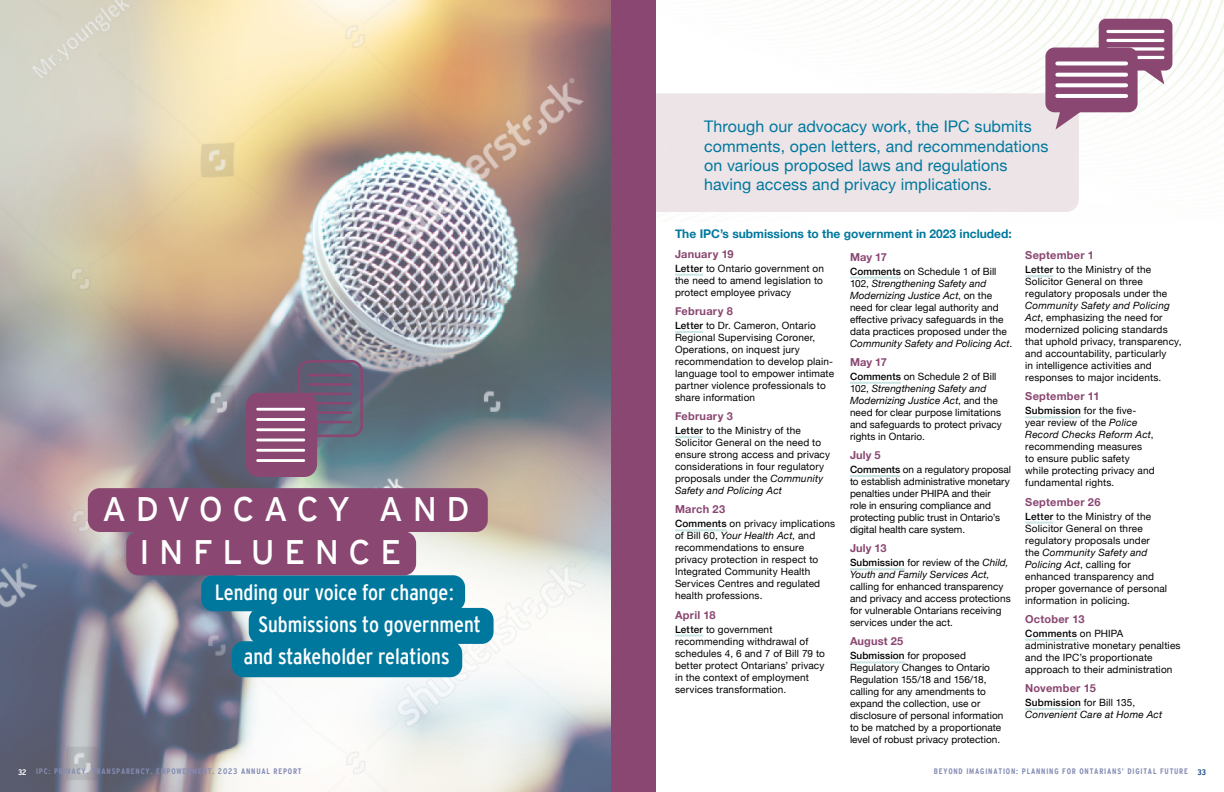
<style>
.page{position:relative;width:1224px;height:792px;background:#fff}
.page>*{position:absolute;margin:0;border:0;box-sizing:border-box;transform-origin:0 0}
.t1{font:34px/43px "Interstate Mono";letter-spacing:.28em;color:#fff}
.t2{font:22px "Interstate Cond Mono";color:#fff}
.t3{font:16px/19.2px "Helvetica Neue";letter-spacing:.005em;color:#00789d}
.t4{font:700 12px "Helvetica Neue";color:#00789d}
.t5{font:700 11px "Helvetica Neue";letter-spacing:.02em;color:#8a4771}
.t6{font:10px/12px "Helvetica Neue";letter-spacing:.015em;color:#000}
.t7{font:10px/12px "Helvetica Neue";letter-spacing:-.005em;color:#000}
.t8{font:italic 10px/12px "Helvetica Neue";letter-spacing:.02em;color:#000}
.t9{font:700 8px "Interstate Cond Mono";letter-spacing:.1em;color:#848bb3}
.s1{font-weight:500}
.s2{font-style:italic}
.s3{font-weight:500;font-style:normal}
.s4{font-style:normal}
.s5{color:#fff}
.s6{color:#164885}
</style>
<div class="page">
<img style="left:0;top:0;width:611px;height:792px">
<img style="left:656px;top:0;width:568px;height:222px">
<div style="left:656px;top:94px;width:423px;height:118px;background:#ede4e8"></div>
<div style="left:611px;top:0;width:45px;height:792px;background:#8a4771"></div>
<hr style="left:675px;top:274px;width:28px;height:2px;background:#c9e6e4">
<hr style="left:675px;top:331px;width:28px;height:2px;background:#c9e6e4">
<hr style="left:675px;top:436px;width:28px;height:2px;background:#c9e6e4">
<hr style="left:675px;top:529px;width:52px;height:2px;background:#c9e6e4">
<hr style="left:675px;top:635px;width:28px;height:2px;background:#c9e6e4">
<hr style="left:850px;top:277px;width:51px;height:2px;background:#c9e6e4">
<hr style="left:850px;top:382px;width:51px;height:2px;background:#c9e6e4">
<hr style="left:850px;top:475px;width:50px;height:2px;background:#c9e6e4">
<hr style="left:850px;top:568px;width:55px;height:2px;background:#c9e6e4">
<hr style="left:850px;top:661px;width:55px;height:2px;background:#c9e6e4">
<hr style="left:1025px;top:275px;width:28px;height:2px;background:#c9e6e4">
<hr style="left:1025px;top:416px;width:56px;height:2px;background:#c9e6e4">
<hr style="left:1025px;top:522px;width:28px;height:2px;background:#c9e6e4">
<hr style="left:1025px;top:639px;width:52px;height:2px;background:#c9e6e4">
<hr style="left:1025px;top:708px;width:56px;height:2px;background:#c9e6e4">
<div style="left:1099px;top:19px;width:73px;height:52px;background:#8a4771;border-radius:7px"></div>
<svg style="left:1144px;top:70px;width:20px;height:14px"></svg>
<hr style="left:1108px;top:30px;width:55px;height:3px;background:#fff">
<hr style="left:1108px;top:39px;width:55px;height:3px;background:#fff">
<svg style="left:1108px;top:47px;width:55px;height:4px"></svg>
<hr style="left:1108px;top:56px;width:55px;height:3px;background:#fff">
<div style="left:1045px;top:48px;width:93px;height:64px;background:#8a4771;border-radius:9px"></div>
<svg style="left:1056px;top:112px;width:25px;height:18px"></svg>
<svg style="left:1057px;top:61px;width:69px;height:4px"></svg>
<svg style="left:1057px;top:73px;width:69px;height:4px"></svg>
<svg style="left:1057px;top:83px;width:69px;height:4px"></svg>
<hr style="left:1057px;top:94px;width:69px;height:4px;background:#fff">
<div style="left:201px;top:575px;width:264px;height:36px;background:#00789d;border-radius:12px"></div>
<div style="left:249px;top:608px;width:245px;height:36px;background:#00789d;border-radius:12px"></div>
<div style="left:232px;top:641px;width:230px;height:36px;background:#00789d;border-radius:12px"></div>
<div style="left:88px;top:488px;width:400px;height:44px;background:#8a4771;border-radius:12px"></div>
<div style="left:126px;top:532px;width:290px;height:43px;background:#8a4771;border-radius:12px"></div>
<div style="left:298px;top:360px;width:65px;height:77px;border:3px solid #8a4771;border-radius:10px"></div>
<hr style="left:308px;top:374px;width:43px;height:2px;background:#8a4771">
<hr style="left:308px;top:383px;width:43px;height:3px;background:#8a4771">
<hr style="left:308px;top:393px;width:43px;height:2px;background:#8a4771">
<hr style="left:308px;top:402px;width:43px;height:3px;background:#8a4771">
<hr style="left:308px;top:411px;width:43px;height:3px;background:#8a4771">
<hr style="left:308px;top:421px;width:43px;height:2px;background:#8a4771">
<div style="left:247px;top:394px;width:69px;height:82px;background:#8a4771;border-radius:11px"></div>
<div style="left:246px;top:393px;width:71px;height:84px;border:3px solid #8a4771;border-radius:11px"></div>
<hr style="left:258px;top:408px;width:46px;height:3px;background:#fff">
<hr style="left:258px;top:418px;width:46px;height:3px;background:#fff">
<hr style="left:258px;top:428px;width:46px;height:3px;background:#fff">
<hr style="left:258px;top:439px;width:46px;height:2px;background:#fff">
<hr style="left:258px;top:449px;width:46px;height:3px;background:#fff">
<hr style="left:258px;top:459px;width:46px;height:3px;background:#fff">
<h3 class="t3" style="left:704px;top:118px;width:346px">Through our advocacy work, the IPC submits comments, open letters, and recommendations on various proposed laws and regulations having access and privacy implications.</h3>
<h1 class="t1" style="left:140px;top:487px;width:331px;text-indent:-37px">ADVOCACY AND<br>INFLUENCE</h1>
<h2 class="t2" style="left:215px;top:580px;width:241px">Lending our voice for change:</h2>
<h2 class="t2" style="left:258px;top:612px;width:224px">Submissions to government</h2>
<h2 class="t2" style="left:244px;top:644px;width:207px">and stakeholder relations</h2>
<p class="t4" style="left:675px;top:224px;width:338px">The IPC’s submissions to the government in 2023 included:</p>
<p class="t5" style="left:675px;top:245px;width:60px">January 19</p>
<p class="t6" style="left:675px;top:263px;width:151px;text-align:justify"><span class="s1">Letter</span> to Ontario government on the need to amend legislation to protect employee privacy</p>
<p class="t5" style="left:675px;top:302px;width:59px">February 8</p>
<p class="t6" style="left:675px;top:320px;width:161px"><span class="s1">Letter</span> to Dr. Cameron, Ontario<br>Regional Supervising Coroner,<br>Operations, on inquest jury recommendation to develop plain&shy;language tool to empower intimate partner violence professionals to share information</p>
<p class="t5" style="left:675px;top:408px;width:59px">February 3</p>
<p class="t6" style="left:675px;top:425px;width:157px"><span class="s1">Letter</span> to the Ministry of the<br>Solicitor General on the need to ensure strong access and privacy considerations in four regulatory proposals under the <span class="s2">Community<br>Safety and Policing Act</span></p>
<p class="t5" style="left:675px;top:501px;width:52px">March 23</p>
<p class="t6" style="left:675px;top:518px;width:162px"><span class="s1">Comments</span> on privacy implications of Bill 60, <span class="s2">Your Health Act</span>, and recommendations to ensure privacy protection in respect to<br>Integrated Community Health<br>Services Centres and regulated health professions.</p>
<p class="t5" style="left:675px;top:606px;width:42px">April 18</p>
<p class="t6" style="left:675px;top:624px;width:152px"><span class="s1">Letter</span> to government recommending withdrawal of schedules 4, 6 and 7 of Bill 79 to better protect Ontarians’ privacy in the context of employment services transformation.</p>
<p class="t5" style="left:850px;top:248px;width:38px">May 17</p>
<p class="t6" style="left:850px;top:266px;width:164px"><span class="s1">Comments</span> on Schedule 1 of Bill 102, <span class="s2">Strengthening Safety and Modernizing Justice Act</span>, on the need for clear legal authority and effective privacy safeguards in the data practices proposed under the <span class="s2">Community Safety and Policing Act</span>.</p>
<p class="t5" style="left:850px;top:353px;width:38px">May 17</p>
<p class="t6" style="left:850px;top:371px;width:153px"><span class="s1">Comments</span> on Schedule 2 of Bill<br>102, <span class="s2">Strengthening Safety and<br>Modernizing Justice Act</span>, and the need for clear purpose limitations and safeguards to protect privacy rights in Ontario.</p>
<p class="t5" style="left:850px;top:446px;width:32px">July 5</p>
<p class="t7" style="left:850px;top:464px;width:163px"><span class="s1">Comments</span> on a regulatory proposal to establish administrative monetary penalties under PHIPA and their<br>role in ensuring compliance and protecting public trust in Ontario’s digital health care system.</p>
<p class="t5" style="left:850px;top:540px;width:38px">July 13</p>
<p class="t6" style="left:850px;top:557px;width:162px"><span class="s1">Submission</span> for review of the <span class="s2">Child,<br>Youth and Family Services Act</span>, calling for enhanced transparency and privacy and access protections for vulnerable Ontarians receiving services under the act.</p>
<p class="t5" style="left:850px;top:633px;width:55px">August 25</p>
<p class="t6" style="left:850px;top:650px;width:155px"><span class="s1">Submission</span> for proposed<br>Regulatory Changes to Ontario<br>Regulation 155/18 and 156/18, calling for any amendments to expand the collection, use or disclosure of personal information to be matched by a proportionate level of robust privacy protection.</p>
<p class="t5" style="left:1025px;top:247px;width:70px">September 1</p>
<p class="t6" style="left:1025px;top:264px;width:144px"><span class="s1">Letter</span> to the Ministry of the<br>Solicitor General on three regulatory proposals under the</p>
<p class="t6" style="left:1025px;top:300px;width:158px"><span class="s2">Community Safety and Policing<br>Act</span>, emphasizing the need for modernized policing standards that uphold privacy, transparency, and accountability, particularly<br>in intelligence activities and responses to major incidents.</p>
<p class="t5" style="left:1025px;top:388px;width:76px">September 11</p>
<p class="t6" style="left:1025px;top:405px;width:131px"><span class="s1">Submission</span> for the five&shy;year review of the <span class="s2">Police<br>Record Checks Reform Act</span>, recommending measures<br>to ensure public safety while protecting privacy and fundamental rights.</p>
<p class="t5" style="left:1025px;top:493px;width:77px">September 26</p>
<p class="t6" style="left:1025px;top:511px;width:143px"><span class="s1">Letter</span> to the Ministry of the<br>Solicitor General on three regulatory proposals under<br>the <span class="s2">Community Safety and<br>Policing Act</span>, calling for enhanced transparency and proper governance of personal information in policing.</p>
<p class="t5" style="left:1025px;top:610px;width:61px">October 13</p>
<p class="t6" style="left:1025px;top:628px;width:157px"><span class="s1">Comments</span> on PHIPA administrative monetary penalties and the IPC’s proportionate approach to their administration</p>
<p class="t5" style="left:1025px;top:679px;width:72px">November 15</p>
<p class="t8" style="left:1025px;top:697px;width:139px"><span class="s3">Submission</span> <span class="s4">for Bill 135,<br></span>Convenient Care at Home Act</p>
<p class="t9" style="left:18px;top:767px;width:285px"><span class="s5">32</span> IPC: PRIVACY. TRANSPARENCY. EMPOWERMENT. 2023 ANNUAL REPORT</p>
<p class="t9" style="left:934px;top:767px;width:274px">BEYOND IMAGINATION: PLANNING FOR ONTARIANS’ DIGITAL FUTURE <span class="s6">33</span></p>
</div>
